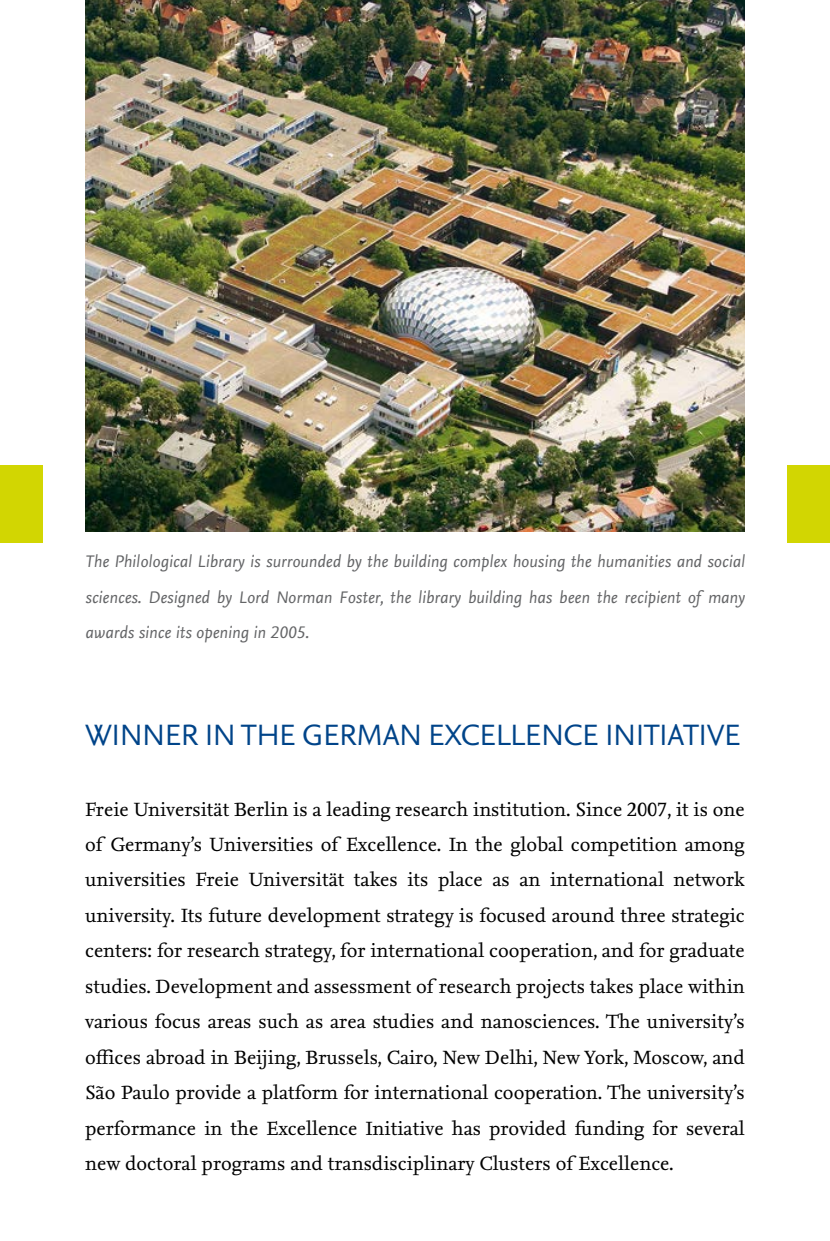
<style>
.page{position:relative;width:830px;height:1241px;background:#fff}
.page>*{position:absolute;margin:0;border:0;box-sizing:border-box;transform-origin:0 0}
.t1{font:30.75px "Nexus Sans OT";letter-spacing:-.02em;color:#004489}
.t2{font:20px/35.5px "Nexus Serif TF";color:#000;text-align:justify}
.t3{font:italic 17.5px/35.5px "Nexus Sans OT";color:#646567;text-align:justify}
</style>
<div class="page">
<div style="left:0;top:465px;width:43px;height:78px;background:#d2d602"></div>
<div style="left:787px;top:465px;width:42px;height:78px;background:#d2d602"></div>
<img style="left:85px;top:0;width:659px;height:531px">
<p class="t3" style="left:85px;top:543px;width:661px">The Philological Library is surrounded by the building complex housing the humanities and social sciences. Designed by Lord Norman Foster, the library building has been the recipient of many awards since its opening in 2005.</p>
<h1 class="t1" style="left:85px;top:714px;width:656px">WINNER IN THE GERMAN EXCELLENCE INITIATIVE</h1>
<p class="t2" style="left:85px;top:790px;width:661px">Freie Universität Berlin is a leading research institution. Since 2007, it is one of Germany’s Universities of Excellence. In the global competition among universities Freie Universität takes its place as an international network university. Its future development strategy is focused around three strategic centers: for research strategy, for international cooperation, and for graduate studies. Development and assessment of research projects takes place within various focus areas such as area studies and nanosciences. The university’s offices abroad in Beijing, Brussels, Cairo, New Delhi, New York, Moscow, and São Paulo provide a platform for international cooperation. The university’s performance in the Excellence Initiative has provided funding for several new doctoral programs and transdisciplinary Clusters of Excellence.</p>
</div>
